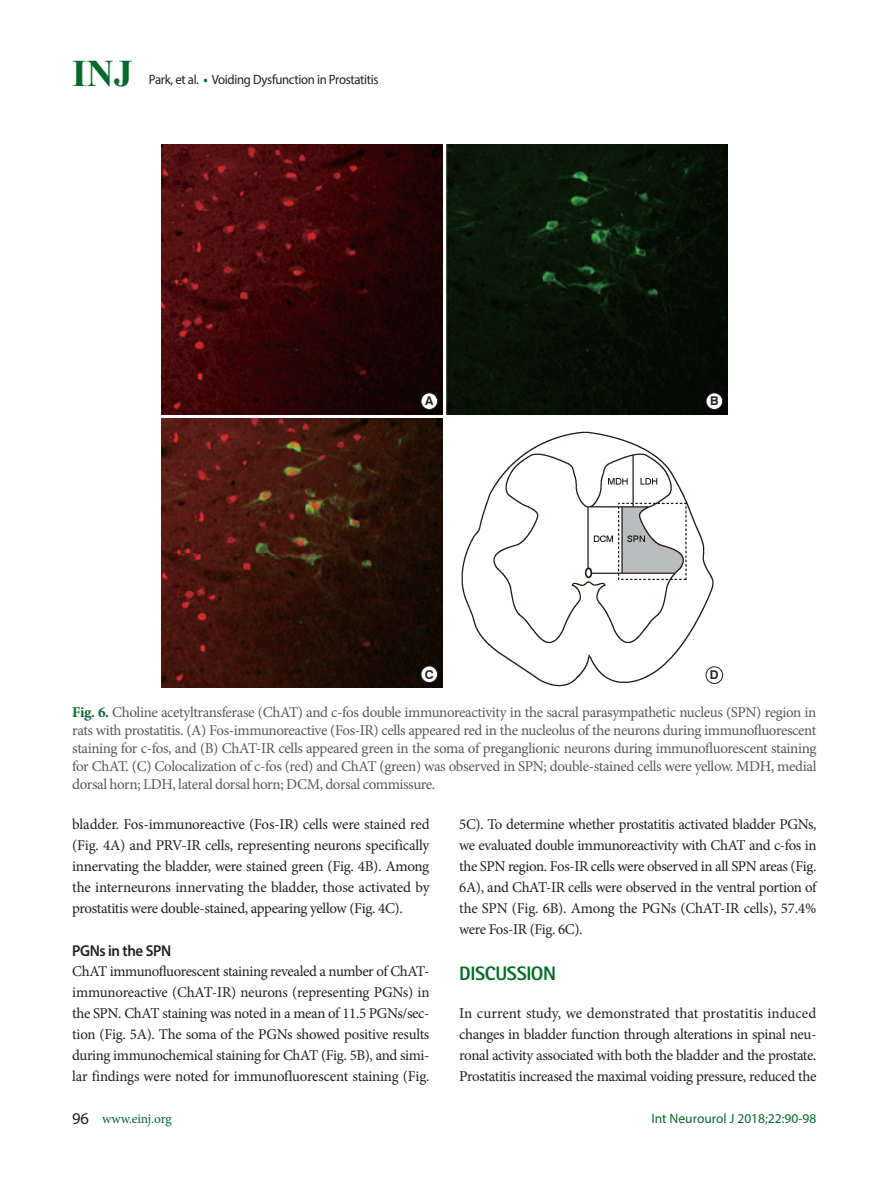
<style>
.page{position:relative;width:893px;height:1191px;background:#fff}
.page>*{position:absolute;margin:0;border:0;box-sizing:border-box;transform-origin:0 0}
.t1{font:700 37.5px "Times New Roman";color:#046a29}
.t2{font:800 19.5px "Rotis Sans Serif Std";letter-spacing:-.02em;color:#046a29}
.t3{font:600 15.75px "Myriad Pro";letter-spacing:-.025em;color:#231f20;scale:.95 1}
.t4{font:15px/21px "Minion Pro";letter-spacing:-.025em;color:#231f20;text-align:justify}
.t5{font:15px/18px "Minion Pro";letter-spacing:-.025em;color:#57585a;text-align:justify}
.t6{font:13.5px "Myriad Pro";letter-spacing:-.025em;color:#231f20;scale:.95 1}
.t7{font:13.5px "Myriad Pro";color:#046a29}
.t8{font:13.5px "Minion Pro";letter-spacing:-.01em;color:#046a29}
.t9{font:700 12.15px "Swiss 721 BT";color:#231f20}
.s1{font-weight:700;color:#046a29}
.s2{font-family:"Myriad Pro";font-size:16.5px;color:#231f20}
</style>
<div class="page">
<img style="left:161px;top:418px;width:281px;height:270px">
<div style="left:421px;top:666px;width:17px;height:16px;background:#fff;border-radius:50%"></div>
<div style="left:421px;top:666px;width:17px;height:17px;border:1px solid #231f20;border-radius:50%"></div>
<img style="left:161px;top:145px;width:281px;height:269px">
<div style="left:421px;top:393px;width:17px;height:16px;background:#fff;border-radius:50%"></div>
<div style="left:421px;top:393px;width:17px;height:17px;border:1px solid #231f20;border-radius:50%"></div>
<img style="left:461px;top:431px;width:258px;height:256px">
<div style="left:706px;top:667px;width:17px;height:16px;background:#fff;border-radius:50%"></div>
<div style="left:706px;top:666px;width:17px;height:17px;border:1px solid #231f20;border-radius:50%"></div>
<img style="left:446px;top:145px;width:281px;height:269px">
<div style="left:706px;top:393px;width:17px;height:16px;background:#fff;border-radius:50%"></div>
<div style="left:706px;top:393px;width:17px;height:17px;border:1px solid #231f20;border-radius:50%"></div>
<h1 class="t1" style="left:72px;top:48px;width:62px">INJ</h1>
<p class="t6" style="left:149px;top:71px;width:243px">Park, et al. <span class="s1">•</span> Voiding Dysfunction in Prostatitis</p>
<p class="t9" style="left:425px;top:394px;width:10px">A</p>
<p class="t9" style="left:425px;top:667px;width:10px">C</p>
<p class="t9" style="left:710px;top:394px;width:10px">B</p>
<p class="t9" style="left:710px;top:667px;width:10px">D</p>
<p class="t5" style="left:72px;top:703px;width:746px"><span class="s1">Fig. 6.</span> Choline acetyltransferase (ChAT) and c-fos double immunoreactivity in the sacral parasympathetic nucleus (SPN) region in rats with prostatitis. (A) Fos-immunoreactive (Fos-IR) cells appeared red in the nucleolus of the neurons during immunofluorescent staining for c-fos, and (B) ChAT-IR cells appeared green in the soma of preganglionic neurons during immunofluorescent staining for ChAT. (C) Colocalization of c-fos (red) and ChAT (green) was observed in SPN; double-stained cells were yellow. MDH, medial dorsal horn; LDH, lateral dorsal horn; DCM, dorsal commissure.</p>
<p class="t4" style="left:72px;top:814px;width:359px">bladder. Fos-immunoreactive (Fos-IR) cells were stained red (Fig. 4A) and PRV-IR cells, representing neurons specifically innervating the bladder, were stained green (Fig. 4B). Among the interneurons innervating the bladder, those activated by prostatitis were double-stained, appearing yellow (Fig. 4C).</p>
<p class="t3" style="left:72px;top:940px;width:106px">PGNs in the SPN</p>
<p class="t4" style="left:72px;top:961px;width:359px">ChAT immunofluorescent staining revealed a number of ChAT&shy;immunoreactive (ChAT-IR) neurons (representing PGNs) in the SPN. ChAT staining was noted in a mean of 11.5 PGNs/sec&shy;tion (Fig. 5A). The soma of the PGNs showed positive results during immunochemical staining for ChAT (Fig. 5B), and simi&shy;lar findings were noted for immunofluorescent staining (Fig.</p>
<p class="t8" style="left:72px;top:1109px;width:101px"><span class="s2">96</span> www.einj.org</p>
<p class="t4" style="left:459px;top:814px;width:359px">5C). To determine whether prostatitis activated bladder PGNs, we evaluated double immunoreactivity with ChAT and c-fos in the SPN region. Fos-IR cells were observed in all SPN areas (Fig.<br>6A), and ChAT-IR cells were observed in the ventral portion of the SPN (Fig. 6B). Among the PGNs (ChAT-IR cells), 57.4% were Fos-IR (Fig. 6C).</p>
<h2 class="t2" style="left:459px;top:961px;width:98px">DISCUSSION</h2>
<p class="t4" style="left:459px;top:1003px;width:359px">In current study, we demonstrated that prostatitis induced changes in bladder function through alterations in spinal neu&shy;ronal activity associated with both the bladder and the prostate.<br>Prostatitis increased the maximal voiding pressure, reduced the</p>
<p class="t7" style="left:651px;top:1110px;width:166px">Int Neurourol J 2018;22:90-98</p>
</div>
